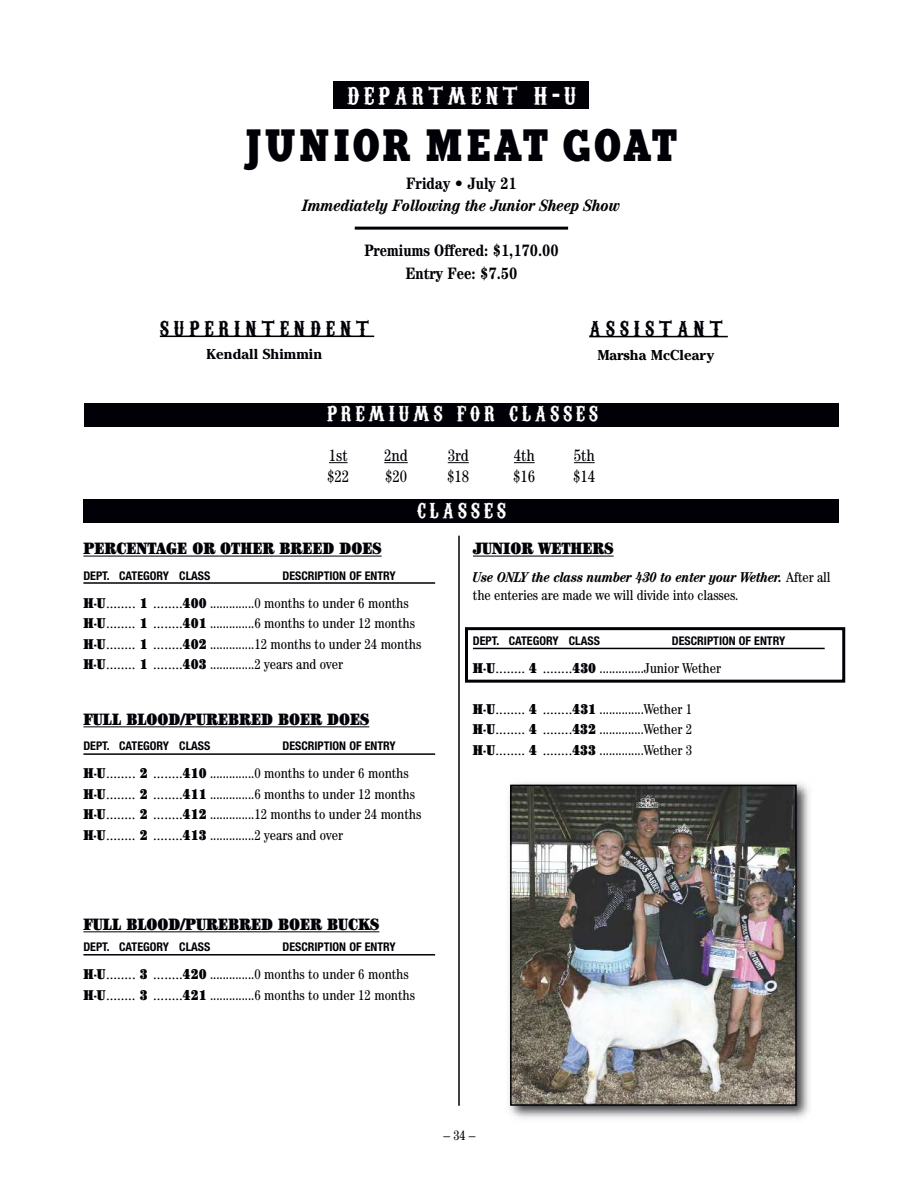
<style>
.page{position:relative;width:918px;height:1188px;background:#fff}
.page>*{position:absolute;margin:0;border:0;box-sizing:border-box;transform-origin:0 0}
.t1{font:45px "Merit";letter-spacing:.12em;color:#000006;scale:.8 1}
.t2{font:24px "Carnivalee Freakshow";letter-spacing:.19em;color:#fff}
.t3{font:21px "Carnivalee Freakshow";letter-spacing:.19em;color:#fff}
.t4{font:21px "Carnivalee Freakshow";letter-spacing:.245em;color:#000006}
.t5{font:ultra-condensed 16.5px "Century";color:#000006}
.t6{font:700 condensed 16.5px/22.5px "Century";color:#000006;text-align:center}
.t7{font:italic 700 condensed 16.5px "Century";color:#000006}
.t8{font:condensed 16.5px "Century";color:#000006}
.t9{font:condensed 14.25px/20.5px "Century";color:#000006}
.t10{font:700 14.25px "Cheltenham";color:#000006}
.t11{font:condensed 13.5px "Century";color:#000006}
.t12{font:700 condensed 12px "Helvetica Neue";color:#000006}
.s1{font-family:"Helvetica";font-weight:700}
.s2{font-stretch:ultra-condensed}
.s3{font-family:"Cheltenham";font-stretch:normal}
.s4{font-weight:700;font-style:italic}
</style>
<div class="page">
<div style="left:334px;top:81px;width:255px;height:28px;background:#000006"></div>
<hr style="left:355px;top:227px;width:213px;height:3px;background:#000006">
<hr style="left:160px;top:336px;width:214px;height:1px;background:#000006">
<div style="left:85px;top:403px;width:754px;height:24px;background:#000006"></div>
<div style="left:83px;top:499px;width:755px;height:24px;background:#000006"></div>
<hr style="left:83px;top:556px;width:299px;height:1px;background:#000006">
<hr style="left:83px;top:582px;width:352px;height:2px;background:#000006">
<hr style="left:83px;top:726px;width:286px;height:1px;background:#000006">
<hr style="left:83px;top:753px;width:352px;height:2px;background:#000006">
<hr style="left:83px;top:931px;width:296px;height:1px;background:#000006">
<hr style="left:83px;top:954px;width:352px;height:2px;background:#000006">
<hr style="left:473px;top:556px;width:141px;height:1px;background:#000006">
<hr style="left:473px;top:648px;width:352px;height:1px;background:#000006">
<hr style="left:458px;top:536px;width:2px;height:570px;background:#000006">
<div style="left:465px;top:627px;width:380px;height:56px;border:3px solid #000006"></div>
<img style="left:509px;top:782px;width:301px;height:337px">
<img style="left:513px;top:788px;width:281px;height:315px">
<div style="left:510px;top:785px;width:287px;height:321px;border:2px solid #000006"></div>
<hr style="left:589px;top:336px;width:139px;height:1px;background:#000006">
<svg style="left:329px;top:462px;width:19px;height:1px"></svg>
<svg style="left:384px;top:462px;width:24px;height:1px"></svg>
<svg style="left:448px;top:462px;width:21px;height:1px"></svg>
<svg style="left:514px;top:462px;width:21px;height:1px"></svg>
<svg style="left:574px;top:462px;width:21px;height:1px"></svg>
<h2 class="t2" style="left:347px;top:80px;width:230px">DEPARTMENT H<span class="s1">-</span>U</h2>
<h1 class="t1" style="left:246px;top:127px;width:541px">JUNIOR MEAT GOAT</h1>
<p class="t6" style="left:406px;top:173px;width:112px">Friday • July 21</p>
<p class="t7" style="left:302px;top:200px;width:320px">Immediately Following the Junior Sheep Show</p>
<p class="t6" style="left:364px;top:241px;width:196px">Premiums Offered: $1,170.00<br>Entry Fee: $7.50</p>
<h3 class="t4" style="left:160px;top:314px;width:211px">SUPERINTENDENT</h3>
<p class="t10" style="left:207px;top:349px;width:117px">Kendall Shimmin</p>
<h3 class="t4" style="left:589px;top:315px;width:135px">ASSISTANT</h3>
<p class="t10" style="left:597px;top:350px;width:119px">Marsha McCleary</p>
<h3 class="t3" style="left:327px;top:399px;width:272px">PREMIUMS FOR CLASSES</h3>
<p class="t8" style="left:329px;top:450px;width:20px">1st</p>
<p class="t8" style="left:384px;top:450px;width:25px">2nd</p>
<p class="t8" style="left:448px;top:450px;width:23px">3rd</p>
<p class="t8" style="left:514px;top:450px;width:22px">4th</p>
<p class="t8" style="left:574px;top:450px;width:22px">5th</p>
<p class="t8" style="left:327px;top:471px;width:23px">$22</p>
<p class="t8" style="left:385px;top:471px;width:23px">$20</p>
<p class="t8" style="left:447px;top:471px;width:23px">$18</p>
<p class="t8" style="left:513px;top:471px;width:23px">$16</p>
<p class="t8" style="left:573px;top:471px;width:23px">$14</p>
<h3 class="t3" style="left:417px;top:496px;width:90px">CLASSES</h3>
<p class="t5" style="left:83px;top:542px;width:300px">PERCENTAGE OR OTHER BREED DOES</p>
<p class="t12" style="left:83px;top:565px;width:128px">DEPT. CATEGORY CLASS</p>
<p class="t12" style="left:282px;top:565px;width:115px">DESCRIPTION OF ENTRY</p>
<p class="t9" style="left:83px;top:594px;width:339px"><span class="s2">H-U</span><span class="s3">........</span> <span class="s2">1</span> <span class="s3">........</span><span class="s2">400</span> ..............0 months to under 6 months <span class="s2">H-U</span><span class="s3">........</span> <span class="s2">1</span> <span class="s3">........</span><span class="s2">401</span> ..............6 months to under 12 months <span class="s2">H-U</span><span class="s3">........</span> <span class="s2">1</span> <span class="s3">........</span><span class="s2">402</span> ..............12 months to under 24 months <span class="s2">H-U</span><span class="s3">........</span> <span class="s2">1</span> <span class="s3">........</span><span class="s2">403</span> ..............2 years and over</p>
<p class="t5" style="left:83px;top:713px;width:287px">FULL BLOOD/PUREBRED BOER DOES</p>
<p class="t12" style="left:83px;top:736px;width:128px">DEPT. CATEGORY CLASS</p>
<p class="t12" style="left:282px;top:736px;width:115px">DESCRIPTION OF ENTRY</p>
<p class="t9" style="left:83px;top:765px;width:339px"><span class="s2">H-U</span><span class="s3">........</span> <span class="s2">2</span> <span class="s3">........</span><span class="s2">410</span> ..............0 months to under 6 months <span class="s2">H-U</span><span class="s3">........</span> <span class="s2">2</span> <span class="s3">........</span><span class="s2">411</span> ..............6 months to under 12 months <span class="s2">H-U</span><span class="s3">........</span> <span class="s2">2</span> <span class="s3">........</span><span class="s2">412</span> ..............12 months to under 24 months <span class="s2">H-U</span><span class="s3">........</span> <span class="s2">2</span> <span class="s3">........</span><span class="s2">413</span> ..............2 years and over</p>
<p class="t5" style="left:83px;top:918px;width:297px">FULL BLOOD/PUREBRED BOER BUCKS</p>
<p class="t12" style="left:83px;top:937px;width:128px">DEPT. CATEGORY CLASS</p>
<p class="t12" style="left:282px;top:937px;width:115px">DESCRIPTION OF ENTRY</p>
<p class="t9" style="left:83px;top:965px;width:333px"><span class="s2">H-U</span><span class="s3">........</span> <span class="s2">3</span> <span class="s3">........</span><span class="s2">420</span> ..............0 months to under 6 months<br><span class="s2">H-U</span><span class="s3">........</span> <span class="s2">3</span> <span class="s3">........</span><span class="s2">421</span> ..............6 months to under 12 months</p>
<p class="t5" style="left:473px;top:542px;width:142px">JUNIOR WETHERS</p>
<p class="t9" style="left:473px;top:570px;width:359px;line-height:17.2px"><span class="s4">Use ONLY the class number 430 to enter your Wether.</span> After all the enteries are made we will divide into classes.</p>
<p class="t12" style="left:473px;top:630px;width:128px">DEPT. CATEGORY CLASS</p>
<p class="t12" style="left:672px;top:630px;width:115px">DESCRIPTION OF ENTRY</p>
<p class="t9" style="left:473px;top:659px;width:250px"><span class="s2">H-U</span><span class="s3">........</span> <span class="s2">4</span> <span class="s3">........</span><span class="s2">430</span> ..............Junior Wether</p>
<p class="t9" style="left:473px;top:700px;width:221px;text-align:justify"><span class="s2">H-U</span><span class="s3">........</span> <span class="s2">4</span> <span class="s3">........</span><span class="s2">431</span> ..............Wether 1<br><span class="s2">H-U</span><span class="s3">........</span> <span class="s2">4</span> <span class="s3">........</span><span class="s2">432</span> ..............Wether 2<br><span class="s2">H-U</span><span class="s3">........</span> <span class="s2">4</span> <span class="s3">........</span><span class="s2">433</span> ..............Wether 3</p>
<p class="t11" style="left:444px;top:1131px;width:34px">– 34 –</p>
</div>
